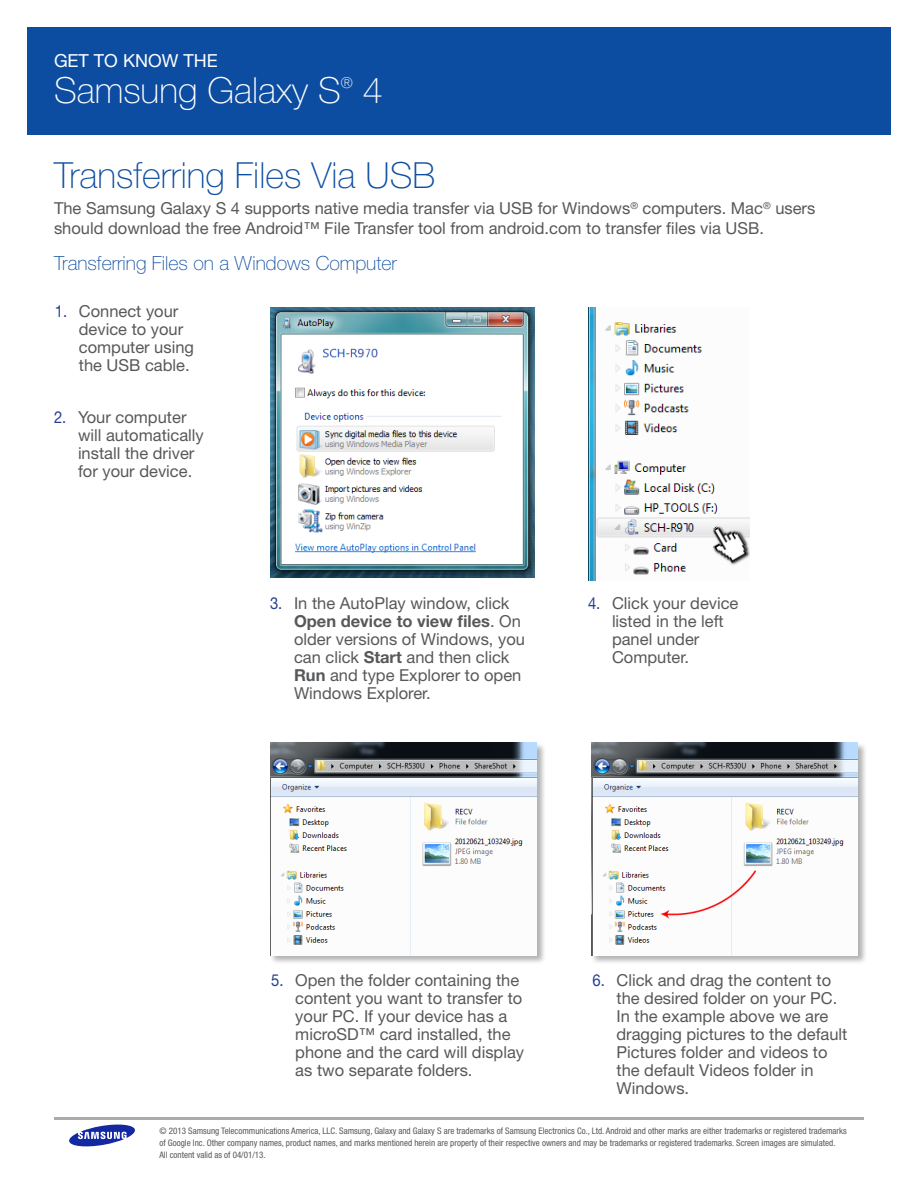
<style>
.page{position:relative;width:918px;height:1188px;background:#fff}
.page>*{position:absolute;margin:0;border:0;box-sizing:border-box;transform-origin:0 0}
.Headline{font:100 36px "Helvetica Neue LT Std";color:#0d4da1}
.t1{font:100 36px "Helvetica Neue LT Std";color:#fff}
.Subhead{font:100 19.5px "Helvetica Neue LT Std";color:#0d4da1}
.t2{font:18px "Helvetica Neue LT Std";color:#fff}
.Bodycopy{font:16.5px/18px "Helvetica Neue LT Std";color:#57585a}
.Subhead_paragraph{font:16.5px/19.8px "Helvetica Neue LT Std";color:#57585a}
.t3{font:100 15px "Helvetica Neue LT Std";color:#fff}
.t4{font:condensed 9px/12px "Helvetica Neue LT Std";color:#57585a}
.s1{color:#253f8e}
.s2{font-weight:700}
</style>
<div class="page">
<div style="left:27px;top:27px;width:864px;height:108px;background:#0d4da1"></div>
<hr style="left:54px;top:1117px;width:810px;height:2px;background:#aaabaf">
<svg style="left:69px;top:1124px;width:66px;height:23px"></svg>
<div style="left:591px;top:742px;width:276px;height:223px;background:#231f20;opacity:.35"></div>
<img style="left:591px;top:743px;width:266px;height:212px">
<div style="left:269px;top:742px;width:277px;height:223px;background:#231f20;opacity:.35"></div>
<img style="left:270px;top:743px;width:266px;height:212px">
<img style="left:270px;top:307px;width:265px;height:270px">
<img style="left:588px;top:307px;width:162px;height:273px">
<p class="t2" style="left:54px;top:50px;width:165px">GET TO KNOW THE</p>
<p class="t1" style="left:54px;top:69px;width:288px">Samsung Galaxy S</p>
<p class="t3" style="left:341px;top:74px;width:13px">®</p>
<p class="t1" style="left:363px;top:69px;width:22px">4</p>
<p class="Headline" style="left:54px;top:154px;width:383px">Transferring Files Via USB</p>
<p class="Subhead_paragraph" style="left:54px;top:198px;width:763px">The Samsung Galaxy S 4 supports native media transfer via USB for Windows<sup>®</sup> computers. Mac<sup>®</sup> users should download the free Android™ File Transfer tool from android.com to transfer files via USB.</p>
<p class="Subhead" style="left:54px;top:252px;width:344px">Transferring Files on a Windows Computer</p>
<p class="Bodycopy" style="left:79px;top:302px;width:117px;text-indent:-24px"><span class="s1">1.</span> Connect your device to your computer using the USB cable.</p>
<p class="Bodycopy" style="left:78px;top:408px;width:127px;text-indent:-24px"><span class="s1">2.</span> Your computer will automatically install the driver for your device.</p>
<p class="Bodycopy" style="left:294px;top:594px;width:232px;text-indent:-24px"><span class="s1">3.</span> In the AutoPlay window, click<br><span class="s2">Open device to view files</span>. On older versions of Windows, you can click <span class="s2">Start</span> and then click<br><span class="s2">Run</span> and type Explorer to open<br>Windows Explorer.</p>
<p class="Bodycopy" style="left:612px;top:594px;width:128px;text-indent:-24px"><span class="s1">4.</span> Click your device listed in the left panel under<br>Computer.</p>
<p class="Bodycopy" style="left:295px;top:971px;width:230px;text-indent:-24px"><span class="s1">5.</span> Open the folder containing the content you want to transfer to your PC. If your device has a microSD™ card installed, the phone and the card will display as two separate folders.</p>
<p class="Bodycopy" style="left:616px;top:971px;width:233px;text-indent:-24px"><span class="s1">6.</span> Click and drag the content to the desired folder on your PC.<br>In the example above we are dragging pictures to the default<br>Pictures folder and videos to the default Videos folder in<br>Windows.</p>
<p class="t4" style="left:159px;top:1125px;width:689px">© 2013 Samsung Telecommunications America, LLC. Samsung, Galaxy and Galaxy S are trademarks of Samsung Electronics Co., Ltd. Android and other marks are either trademarks or registered trademarks of Google Inc. Other company names, product names, and marks mentioned herein are property of their respective owners and may be trademarks or registered trademarks. Screen images are simulated.</p>
<p class="t4" style="left:159px;top:1149px;width:108px">All content valid as of 04/01/13.</p>
</div>
